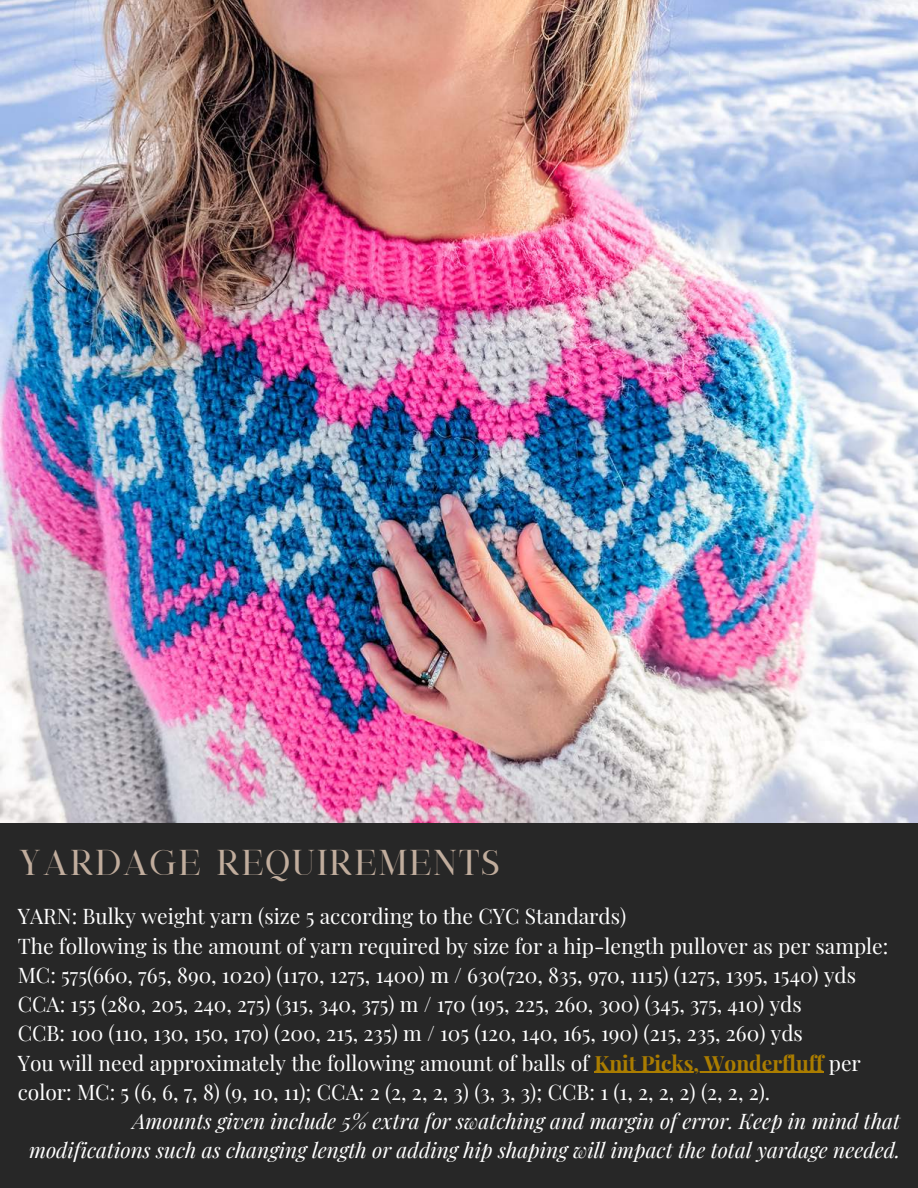
<style>
.page{position:relative;width:918px;height:1188px;background:#fff}
.page>*{position:absolute;margin:0;border:0;box-sizing:border-box;transform-origin:0 0}
.t1{font:34.95px "South Korea";color:#c1ad9d}
.t2{font:21px/29.2px "Playfair Display";color:#fff}
.t3{font:italic 21px/29.2px "Playfair Display";color:#fff;text-align:right}
.s1{font-weight:700;color:#ab7d00}
</style>
<div class="page">
<img style="left:0;top:0;width:918px;height:824px">
<div style="left:0;top:824px;width:918px;height:364px;background:#272727"></div>
<hr style="left:594px;top:1072px;width:230px;height:1px;background:#ab7d00">
<h1 class="t1" style="left:18px;top:847px;width:484px">YARDAGE REQUIREMENTS</h1>
<p class="t2" style="left:18px;top:901px;width:872px">YARN: Bulky weight yarn (size 5 according to the CYC Standards)<br>The following is the amount of yarn required by size for a hip-length pullover as per sample:<br>MC: 575(660, 765, 890, 1020) (1170, 1275, 1400) m / 630(720, 835, 970, 1115) (1275, 1395, 1540) yds CCA: 155 (280, 205, 240, 275) (315, 340, 375) m / 170 (195, 225, 260, 300) (345, 375, 410) yds<br>CCB: 100 (110, 130, 150, 170) (200, 215, 235) m / 105 (120, 140, 165, 190) (215, 235, 260) yds<br>You will need approximately the following amount of balls of <span class="s1">Knit Picks, Wonderfluff</span> per color: MC: 5 (6, 6, 7, 8) (9, 10, 11); CCA: 2 (2, 2, 2, 3) (3, 3, 3); CCB: 1 (1, 2, 2, 2) (2, 2, 2).</p>
<p class="t3" style="left:29px;top:1106px;width:873px">Amounts given include 5% extra for swatching and margin of error. Keep in mind that modifications such as changing length or adding hip shaping will impact the total yardage needed.</p>
</div>
